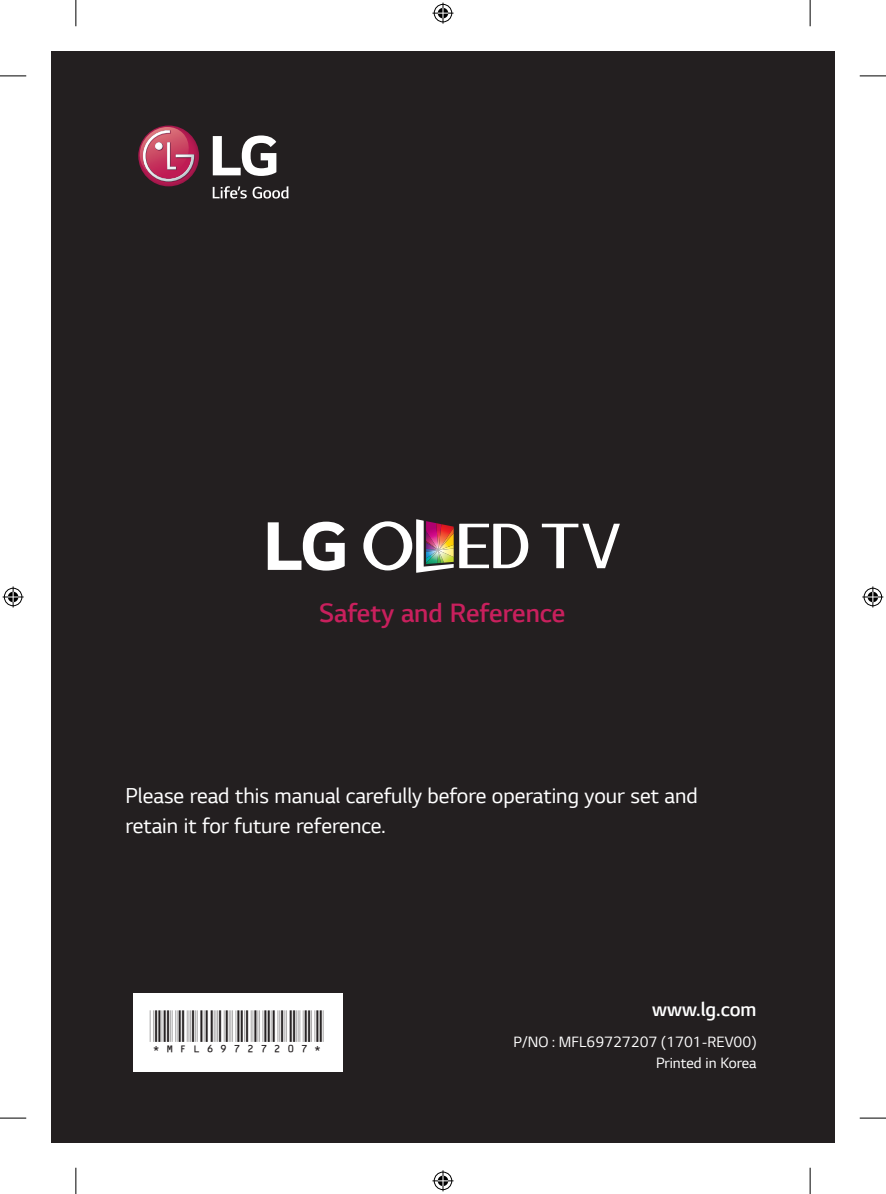
<style>
.page{position:relative;width:886px;height:1194px;background:#fff}
.page>*{position:absolute;margin:0;border:0;box-sizing:border-box;transform-origin:0 0}
.t1{font:42px "C39 Hr P24 Dh Tt";color:#231f20}
.Cover_Safety_and_Ref{font:300 28px "LG Smart";color:#c8205d}
.Cover_Body{font:22.75px/29.8px "LG Smart";color:#fff}
.Cover_Address{font:300 21px "LG Smart";color:#fff}
.Cover_Body_Right{font:15.75px "LG Smart";color:#fff}
</style>
<div class="page">
<div style="left:51px;top:51px;width:784px;height:1091px;background:#231f20"></div>
<svg style="left:363px;top:519px;width:165px;height:54px"></svg>
<svg style="left:542px;top:523px;width:78px;height:45px"></svg>
<svg style="left:268px;top:521px;width:77px;height:49px"></svg>
<svg style="left:138px;top:125px;width:61px;height:61px"></svg>
<svg style="left:137px;top:127px;width:59px;height:55px;background:#ab4e69"></svg>
<svg style="left:213px;top:186px;width:34px;height:12px"></svg>
<svg style="left:253px;top:186px;width:36px;height:12px"></svg>
<svg style="left:213px;top:135px;width:63px;height:41px"></svg>
<div style="left:133px;top:992px;width:209px;height:79px;background:#fff"></div>
<svg style="left:0;top:76px;width:26px;height:1px"></svg>
<svg style="left:860px;top:76px;width:26px;height:1px"></svg>
<svg style="left:0;top:1117px;width:26px;height:1px"></svg>
<svg style="left:860px;top:1117px;width:26px;height:1px"></svg>
<svg style="left:76px;top:0;width:1px;height:26px"></svg>
<svg style="left:76px;top:1167px;width:1px;height:26px"></svg>
<svg style="left:810px;top:0;width:1px;height:26px"></svg>
<svg style="left:810px;top:1167px;width:1px;height:26px"></svg>
<svg style="left:432px;top:3px;width:21px;height:21px"></svg>
<svg style="left:432px;top:1170px;width:21px;height:21px"></svg>
<svg style="left:3px;top:586px;width:21px;height:21px"></svg>
<svg style="left:862px;top:586px;width:21px;height:21px"></svg>
<p class="Cover_Safety_and_Ref" style="left:319px;top:594px;width:248px">Safety and Reference</p>
<p class="Cover_Body" style="left:125px;top:780px;width:574px">Please read this manual carefully before operating your set and retain it for future reference.</p>
<p class="t1" style="left:150px;top:1010px;width:176px">*MFL69727207*</p>
<p class="Cover_Address" style="left:652px;top:995px;width:106px">www.lg.com</p>
<p class="Cover_Body_Right" style="left:513px;top:1031px;width:244px">P/NO : MFL69727207 (1701-REV00)</p>
<p class="Cover_Body_Right" style="left:656px;top:1052px;width:102px">Printed in Korea</p>
</div>
